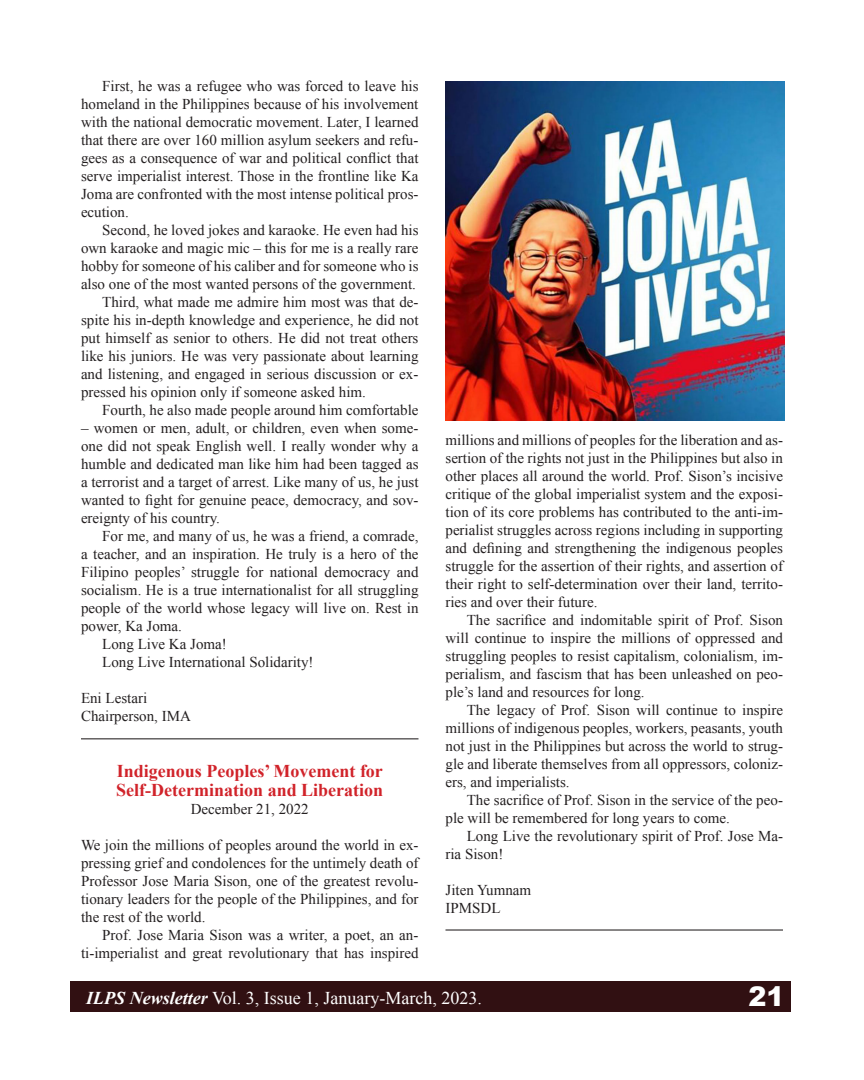
<style>
.page{position:relative;width:864px;height:1080px;background:#fff}
.page>*{position:absolute;margin:0;border:0;box-sizing:border-box;transform-origin:0 0}
.t1{font:900 27px "Arial";color:#fff}
.t2{font:700 18px "Times New Roman";color:#d1232a}
.t3{font:18px "Times New Roman";color:#fff}
.t4{font:15px/18px "Times New Roman";color:#231f20;text-align:justify}
.s1{font-weight:700;font-style:italic}
</style>
<div class="page">
<div style="left:71px;top:981px;width:720px;height:30px;background:#311012"></div>
<img style="left:446px;top:81px;width:339px;height:339px">
<hr style="left:81px;top:738px;width:337px;height:1px;background:#231f20">
<hr style="left:446px;top:929px;width:337px;height:2px;background:#231f20">
<p class="t4" style="left:81px;top:77px;width:339px;text-indent:21px">First, he was a refugee who was forced to leave his homeland in the Philippines because of his involvement with the national democratic movement. Later, I learned that there are over 160 million asylum seekers and refu&shy;gees as a consequence of war and political conflict that serve imperialist interest. Those in the frontline like Ka Joma are confronted with the most intense political pros&shy;ecution.</p>
<p class="t4" style="left:81px;top:221px;width:339px;text-indent:21px">Second, he loved jokes and karaoke. He even had his own karaoke and magic mic – this for me is a really rare hobby for someone of his caliber and for someone who is also one of the most wanted persons of the government.</p>
<p class="t4" style="left:81px;top:293px;width:339px;text-indent:21px">Third, what made me admire him most was that de&shy;spite his in-depth knowledge and experience, he did not put himself as senior to others. He did not treat others like his juniors. He was very passionate about learning and listening, and engaged in serious discussion or ex&shy;pressed his opinion only if someone asked him.</p>
<p class="t4" style="left:102px;top:401px;width:318px">Fourth, he also made people around him comfortable</p>
<p class="t4" style="left:81px;top:419px;width:339px">– women or men, adult, or children, even when some&shy;one did not speak English well. I really wonder why a humble and dedicated man like him had been tagged as a terrorist and a target of arrest. Like many of us, he just wanted to fight for genuine peace, democracy, and sov&shy;ereignty of his country.</p>
<p class="t4" style="left:81px;top:527px;width:339px;text-indent:21px">For me, and many of us, he was a friend, a comrade, a teacher, and an inspiration. He truly is a hero of the Filipino peoples’ struggle for national democracy and socialism. He is a true internationalist for all struggling people of the world whose legacy will live on. Rest in power, Ka Joma.</p>
<p class="t4" style="left:102px;top:635px;width:126px">Long Live Ka Joma!</p>
<p class="t4" style="left:102px;top:653px;width:213px">Long Live International Solidarity!</p>
<p class="t4" style="left:81px;top:689px;width:68px">Eni Lestari</p>
<p class="t4" style="left:81px;top:707px;width:111px">Chairperson, IMA</p>
<p class="t2" style="left:117px;top:758px;width:268px">Indigenous Peoples’ Movement for</p>
<p class="t2" style="left:116px;top:778px;width:268px">Self-Determination and Liberation</p>
<p class="t4" style="left:191px;top:800px;width:119px">December 21, 2022</p>
<p class="t4" style="left:81px;top:836px;width:339px">We join the millions of peoples around the world in ex&shy;pressing grief and condolences for the untimely death of Professor Jose Maria Sison, one of the greatest revolu&shy;tionary leaders for the people of the Philippines, and for the rest of the world.</p>
<p class="t4" style="left:81px;top:926px;width:339px;text-align:right">Prof. Jose Maria Sison was a writer, a poet, an an&shy;ti-imperialist and great revolutionary that has inspired</p>
<p class="t4" style="left:446px;top:430px;width:339px">millions and millions of peoples for the liberation and as&shy;sertion of the rights not just in the Philippines but also in other places all around the world. Prof. Sison’s incisive critique of the global imperialist system and the exposi&shy;tion of its core problems has contributed to the anti-im&shy;perialist struggles across regions including in supporting and defining and strengthening the indigenous peoples struggle for the assertion of their rights, and assertion of their right to self-determination over their land, territo&shy;ries and over their future.</p>
<p class="t4" style="left:446px;top:610px;width:339px;text-indent:21px">The sacrifice and indomitable spirit of Prof. Sison will continue to inspire the millions of oppressed and struggling peoples to resist capitalism, colonialism, im&shy;perialism, and fascism that has been unleashed on peo&shy;ple’s land and resources for long.</p>
<p class="t4" style="left:446px;top:700px;width:339px;text-indent:21px">The legacy of Prof. Sison will continue to inspire millions of indigenous peoples, workers, peasants, youth not just in the Philippines but across the world to strug&shy;gle and liberate themselves from all oppressors, coloniz&shy;ers, and imperialists.</p>
<p class="t4" style="left:446px;top:790px;width:339px;text-indent:21px">The sacrifice of Prof. Sison in the service of the peo&shy;ple will be remembered for long years to come.</p>
<p class="t4" style="left:446px;top:826px;width:339px;text-indent:21px">Long Live the revolutionary spirit of Prof. Jose Ma&shy;ria Sison!</p>
<p class="t4" style="left:446px;top:880px;width:87px">Jiten Yumnam</p>
<p class="t4" style="left:446px;top:898px;width:57px">IPMSDL</p>
<p class="t3" style="left:86px;top:985px;width:397px"><span class="s1">ILPS Newsletter</span> Vol. 3, Issue 1, January-March, 2023.</p>
<h1 class="t1" style="left:749px;top:977px;width:38px">21</h1>
</div>
